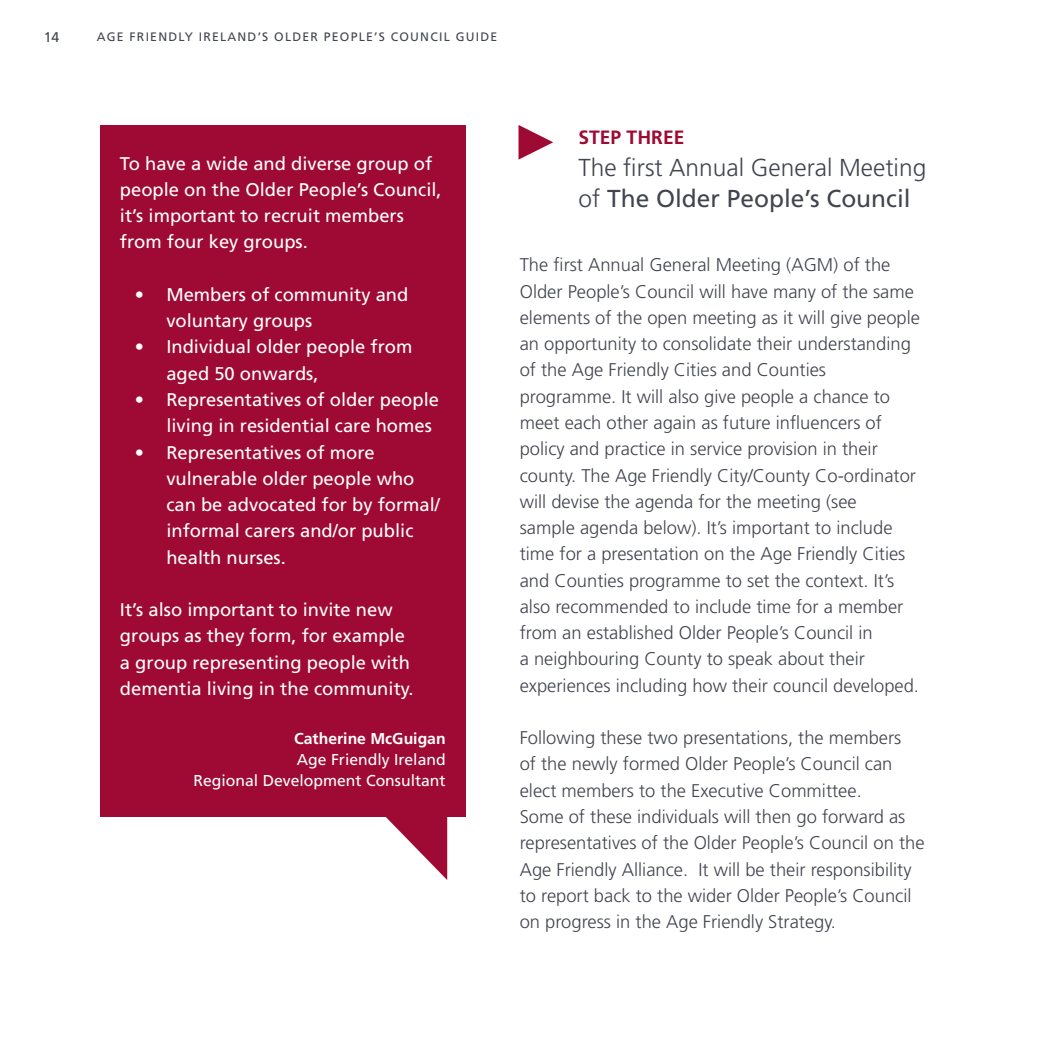
<style>
.page{position:relative;width:1042px;height:1042px;background:#fff}
.page>*{position:absolute;margin:0;border:0;box-sizing:border-box;transform-origin:0 0}
.t1{font:300 24.5px/31.5px "Frutiger";color:#42454f}
.t2{font:700 19.25px "Frutiger";color:#9e0a34}
.t3{font:300 18.38px/26.2px "Frutiger";color:#42454f}
.t4{font:18.38px/26.2px "Frutiger";color:#fff}
.t5{font:15.75px/21px "Frutiger";color:#fff;text-align:right}
.t6{font:700 15.75px "Frutiger";color:#fff}
.t7{font:14px "Frutiger";color:#42454f}
.t8{font:12.25px "Frutiger";letter-spacing:.1em;color:#42454f}
.s1{font-weight:400}
</style>
<div class="page">
<div style="left:100px;top:125px;width:365px;height:691px;background:#9e0a34"></div>
<svg style="left:374px;top:816px;width:73px;height:64px"></svg>
<svg style="left:518px;top:125px;width:35px;height:35px"></svg>
<p class="t7" style="left:44px;top:29px;width:17px">14</p>
<p class="t8" style="left:97px;top:29px;width:402px">AGE FRIENDLY IRELAND’S OLDER PEOPLE’S COUNCIL GUIDE</p>
<p class="t4" style="left:120px;top:150px;width:323px">To have a wide and diverse group of people on the Older People’s Council, it’s important to recruit members from four key groups.</p>
<p class="t4" style="left:166px;top:281px;width:243px;text-indent:-31px">• Members of community and voluntary groups</p>
<p class="t4" style="left:166px;top:334px;width:248px;text-indent:-31px">• Individual older people from aged 50 onwards,</p>
<p class="t4" style="left:166px;top:386px;width:274px;text-indent:-31px">• Representatives of older people living in residential care homes</p>
<p class="t4" style="left:166px;top:439px;width:275px;text-indent:-31px">• Representatives of more vulnerable older people who can be advocated for by formal/ informal carers and/or public health nurses.</p>
<p class="t4" style="left:120px;top:596px;width:295px">It’s also important to invite new groups as they form, for example a group representing people with dementia living in the community.</p>
<p class="t6" style="left:294px;top:729px;width:153px">Catherine McGuigan</p>
<p class="t5" style="left:194px;top:748px;width:254px">Age Friendly Ireland<br>Regional Development Consultant</p>
<p class="t2" style="left:578px;top:126px;width:107px">STEP THREE</p>
<h1 class="t1" style="left:578px;top:151px;width:349px">The first Annual General Meeting of <span class="s1">The Older People’s Council</span></h1>
<p class="t3" style="left:520px;top:252px;width:402px">The first Annual General Meeting (AGM) of the Older People’s Council will have many of the same elements of the open meeting as it will give people an opportunity to consolidate their understanding of the Age Friendly Cities and Counties programme. It will also give people a chance to meet each other again as future influencers of policy and practice in service provision in their county. The Age Friendly City/County Co-ordinator will devise the agenda for the meeting (see<br>sample agenda below). It’s important to include time for a presentation on the Age Friendly Cities and Counties programme to set the context. It’s also recommended to include time for a member from an established Older People’s Council in<br>a neighbouring County to speak about their experiences including how their council developed.</p>
<p class="t3" style="left:520px;top:724px;width:406px">Following these two presentations, the members<br>of the newly formed Older People’s Council can elect members to the Executive Committee.<br>Some of these individuals will then go forward as representatives of the Older People’s Council on the Age Friendly Alliance. It will be their responsibility to report back to the wider Older People’s Council on progress in the Age Friendly Strategy.</p>
</div>
